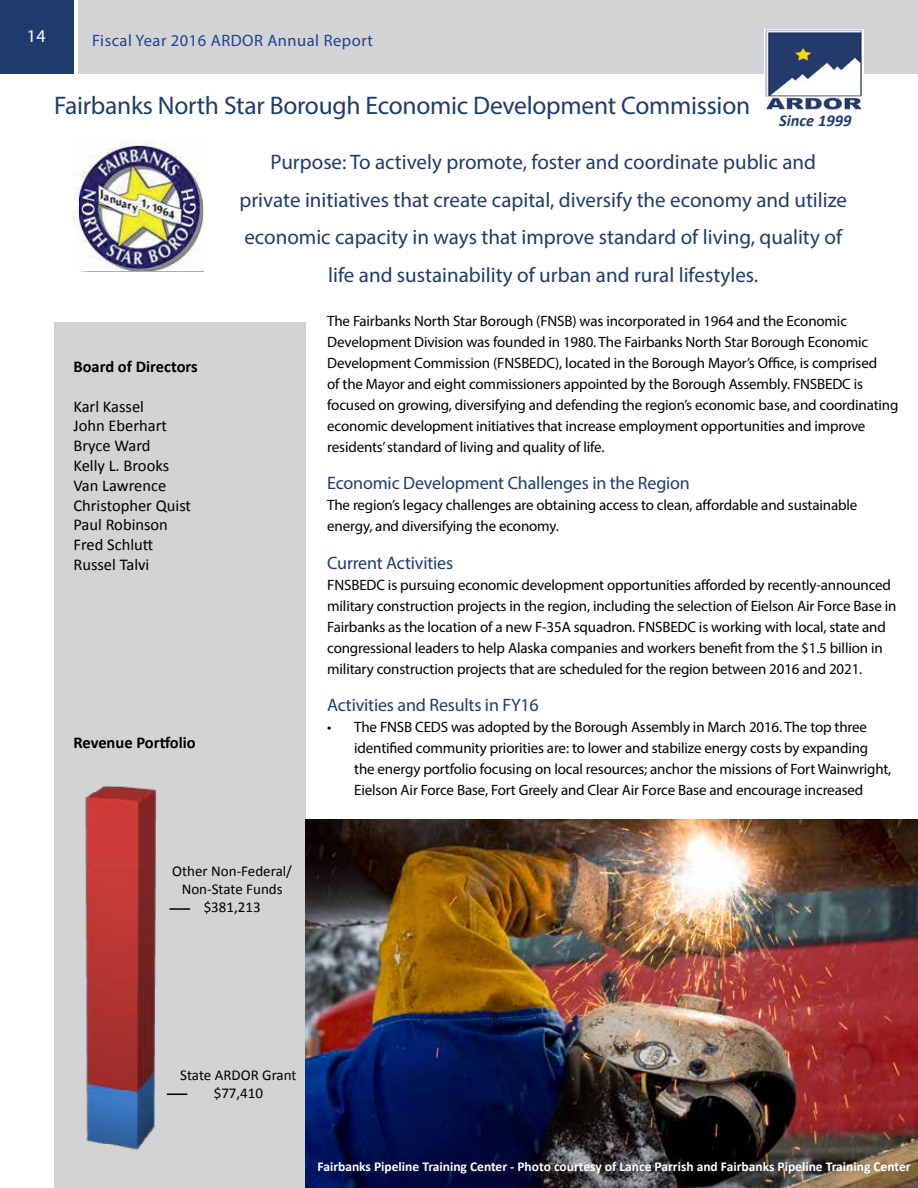
<style>
.page{position:relative;width:918px;height:1188px;background:#fff}
.page>*{position:absolute;margin:0;border:0;box-sizing:border-box;transform-origin:0 0}
.t1{font:25.5px "Myriad Pro";letter-spacing:-.01em;color:#1f3b6c}
.t2{font:21px/37.5px "Myriad Pro";color:#1f3b6c;text-align:center}
.t3{font:18px "Myriad Pro";letter-spacing:-.01em;color:#1f3b6c}
.t4{font:18px "Myriad Pro";color:#fff}
.t5{font:16.5px/19.8px "Calibri";color:#000}
.t6{font:700 16.5px "Calibri";color:#000}
.t7{font:16.5px "Myriad Pro";letter-spacing:.03em;color:#25408f}
.t8{font:italic 700 16.5px "Calibri";color:#1f3b6c}
.t9{font:15px/21px "Myriad Pro";letter-spacing:-.01em;color:#000}
.t10{font:15px/18px "Calibri";color:#000;text-align:center}
.t11{font:700 13.5px "Calibri";color:#fff}
.t12{font:11.85px/14.5px "Calibri";letter-spacing:.015em;color:#000;scale:.73 1}
</style>
<div class="page">
<div style="left:78px;top:0;width:840px;height:74px;background:#d1d3d4"></div>
<div style="left:0;top:0;width:74px;height:74px;background:#1f3b6c"></div>
<hr style="left:917px;top:690px;width:1px;height:498px;background:#d1d3d4">
<div style="left:54px;top:323px;width:252px;height:865px;background:#d1d3d4"></div>
<img style="left:765px;top:29px;width:99px;height:80px">
<img style="left:73px;top:140px;width:130px;height:131px">
<hr style="left:167px;top:1093px;width:20px;height:2px;background:#000">
<hr style="left:170px;top:908px;width:20px;height:2px;background:#000">
<img style="left:306px;top:820px;width:612px;height:368px">
<svg style="left:85px;top:785px;width:82px;height:365px"></svg>
<p class="t4" style="left:27px;top:25px;width:21px">14</p>
<p class="t7" style="left:92px;top:30px;width:282px">Fiscal Year 2016 ARDOR Annual Report</p>
<h1 class="t1" style="left:54px;top:89px;width:698px">Fairbanks North Star Borough Economic Development Commission</h1>
<p class="t8" style="left:779px;top:110px;width:74px">Since 1999</p>
<p class="t6" style="left:73px;top:356px;width:126px">Board of Directors</p>
<p class="t5" style="left:73px;top:396px;width:119px">Karl Kassel<br>John Eberhart<br>Bryce Ward<br>Kelly L. Brooks<br>Van Lawrence<br>Christopher Quist<br>Paul Robinson<br>Fred Schlutt<br>Russel Talvi</p>
<p class="t6" style="left:73px;top:732px;width:124px">Revenue Portfolio</p>
<p class="t2" style="left:239px;top:143px;width:609px">Purpose: To actively promote, foster and coordinate public and private initiatives that create capital, diversify the economy and utilize economic capacity in ways that improve standard of living, quality of life and sustainability of urban and rural lifestyles.</p>
<p class="t9" style="left:327px;top:310px;width:573px">The Fairbanks North Star Borough (FNSB) was incorporated in 1964 and the Economic Development Division was founded in 1980. The Fairbanks North Star Borough Economic Development Commission (FNSBEDC), located in the Borough Mayor’s Office, is comprised<br>of the Mayor and eight commissioners appointed by the Borough Assembly. FNSBEDC is focused on growing, diversifying and defending the region’s economic base, and coordinating economic development initiatives that increase employment opportunities and improve residents’ standard of living and quality of life.</p>
<p class="t3" style="left:327px;top:472px;width:364px">Economic Development Challenges in the Region</p>
<p class="t9" style="left:327px;top:494px;width:532px">The region’s legacy challenges are obtaining access to clean, affordable and sustainable energy, and diversifying the economy.</p>
<p class="t3" style="left:327px;top:551px;width:127px">Current Activities</p>
<p class="t9" style="left:327px;top:574px;width:571px">FNSBEDC is pursuing economic development opportunities afforded by recently-announced military construction projects in the region, including the selection of Eielson Air Force Base in Fairbanks as the location of a new F-35A squadron. FNSBEDC is working with local, state and congressional leaders to help Alaska companies and workers benefit from the $1.5 billion in military construction projects that are scheduled for the region between 2016 and 2021.</p>
<p class="t3" style="left:327px;top:694px;width:213px">Activities and Results in FY16</p>
<p class="t9" style="left:354px;top:716px;width:539px;text-indent:-27px">• The FNSB CEDS was adopted by the Borough Assembly in March 2016. The top three identified community priorities are: to lower and stabilize energy costs by expanding the energy portfolio focusing on local resources; anchor the missions of Fort Wainwright, Eielson Air Force Base, Fort Greely and Clear Air Force Base and encourage increased</p>
<p class="t10" style="left:172px;top:863px;width:121px">Other Non-Federal/<br>Non-State Funds $381,213</p>
<p class="t12" style="left:257px;top:870px;width:31px">Funds (FNSB</p>
<p class="t10" style="left:180px;top:1066px;width:118px">State ARDOR Grant $77,410</p>
<p class="t11" style="left:318px;top:1158px;width:595px">Fairbanks Pipeline Training Center - Photo courtesy of Lance Parrish and Fairbanks Pipeline Training Center</p>
</div>
